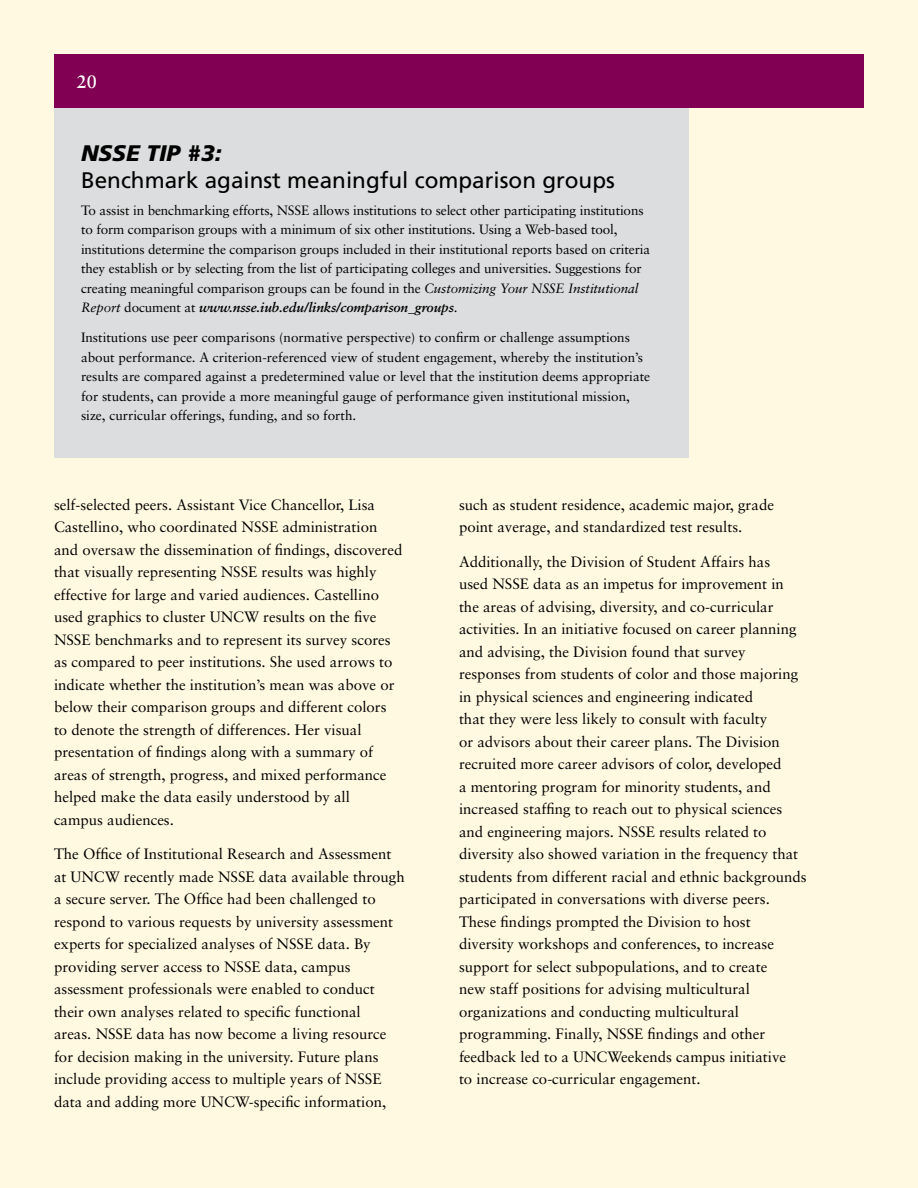
<style>
.page{position:relative;width:918px;height:1188px;background:#fff9e1}
.page>*{position:absolute;margin:0;border:0;box-sizing:border-box;transform-origin:0 0}
.t1{font:22.5px "Frutiger";color:#000}
.t2{font:italic 900 22.5px "Frutiger";color:#000}
.t3{font:700 18px "Sabon";color:#fff}
.t4{font:15px/22.5px "Sabon";color:#000}
.t5{font:13.5px/19.5px "Sabon";letter-spacing:-.01em;color:#000}
.s1{font-style:italic}
.s2{font-weight:700;font-style:italic}
</style>
<div class="page">
<div style="left:54px;top:54px;width:810px;height:54px;background:#820053"></div>
<div style="left:54px;top:108px;width:634px;height:350px;background:#dcddde"></div>
<p class="t3" style="left:77px;top:70px;width:22px">20</p>
<h1 class="t2" style="left:81px;top:140px;width:142px">NSSE TIP #3:</h1>
<h1 class="t1" style="left:81px;top:167px;width:535px">Benchmark against meaningful comparison groups</h1>
<p class="t5" style="left:81px;top:200px;width:571px">To assist in benchmarking efforts, NSSE allows institutions to select other participating institutions to form comparison groups with a minimum of six other institutions. Using a Web-based tool, institutions determine the comparison groups included in their institutional reports based on criteria they establish or by selecting from the list of participating colleges and universities. Suggestions for creating meaningful comparison groups can be found in the <span class="s1">Customizing Your NSSE Institutional Report</span> document at <span class="s2">www.nsse.iub.edu/links/comparison_groups</span>.</p>
<p class="t5" style="left:81px;top:328px;width:571px">Institutions use peer comparisons (normative perspective) to confirm or challenge assumptions about performance. A criterion-referenced view of student engagement, whereby the institution’s results are compared against a predetermined value or level that the institution deems appropriate for students, can provide a more meaningful gauge of performance given institutional mission, size, curricular offerings, funding, and so forth.</p>
<p class="t4" style="left:54px;top:493px;width:350px">self-selected peers. Assistant Vice Chancellor, Lisa Castellino, who coordinated NSSE administration and oversaw the dissemination of findings, discovered that visually representing NSSE results was highly effective for large and varied audiences. Castellino used graphics to cluster UNCW results on the five NSSE benchmarks and to represent its survey scores as compared to peer institutions. She used arrows to indicate whether the institution’s mean was above or below their comparison groups and different colors to denote the strength of differences. Her visual presentation of findings along with a summary of areas of strength, progress, and mixed performance helped make the data easily understood by all campus audiences.</p>
<p class="t4" style="left:54px;top:843px;width:352px">The Office of Institutional Research and Assessment at UNCW recently made NSSE data available through a secure server. The Office had been challenged to respond to various requests by university assessment experts for specialized analyses of NSSE data. By providing server access to NSSE data, campus assessment professionals were enabled to conduct their own analyses related to specific functional<br>areas. NSSE data has now become a living resource for decision making in the university. Future plans include providing access to multiple years of NSSE data and adding more UNCW-specific information,</p>
<p class="t4" style="left:459px;top:493px;width:316px">such as student residence, academic major, grade point average, and standardized test results.</p>
<p class="t4" style="left:459px;top:550px;width:349px">Additionally, the Division of Student Affairs has<br>used NSSE data as an impetus for improvement in the areas of advising, diversity, and co-curricular activities. In an initiative focused on career planning and advising, the Division found that survey responses from students of color and those majoring in physical sciences and engineering indicated<br>that they were less likely to consult with faculty<br>or advisors about their career plans. The Division recruited more career advisors of color, developed<br>a mentoring program for minority students, and increased staffing to reach out to physical sciences and engineering majors. NSSE results related to diversity also showed variation in the frequency that students from different racial and ethnic backgrounds participated in conversations with diverse peers.<br>These findings prompted the Division to host diversity workshops and conferences, to increase support for select subpopulations, and to create<br>new staff positions for advising multicultural organizations and conducting multicultural programming. Finally, NSSE findings and other feedback led to a UNCWeekends campus initiative<br>to increase co-curricular engagement.</p>
</div>
